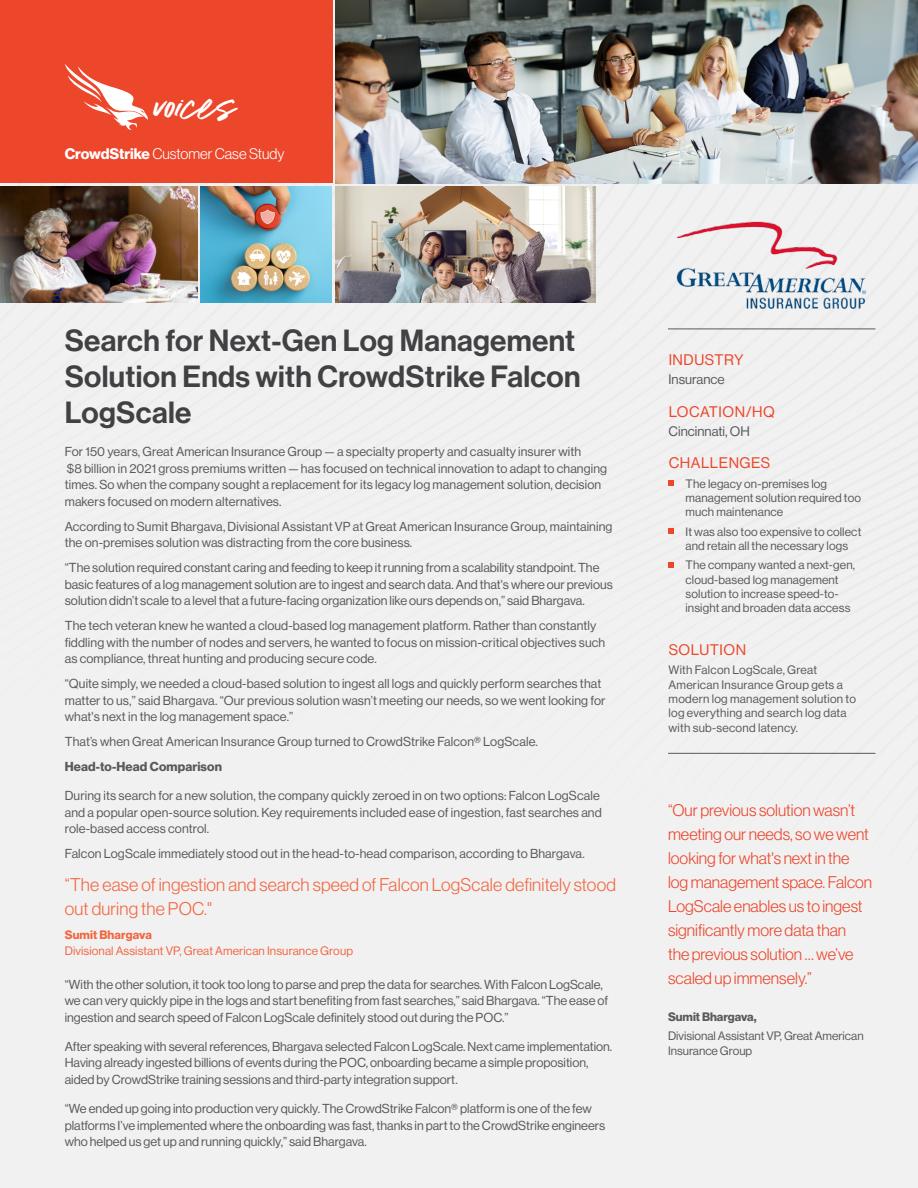
<style>
.page{position:relative;width:918px;height:1188px;background:#f1f1f2}
.page>*{position:absolute;margin:0;border:0;box-sizing:border-box;transform-origin:0 0}
.t1{font:33.45px "Addictive";color:#fff}
.Vasiko_keimeno{font:500 30px/36px "Haas Grot Disp 65";letter-spacing:.01em;color:#414042}
.Vasiko_keimeno-2{font:300 18px/24px "Haas Grot Disp 45";letter-spacing:.01em;color:#f26741}
.t2{font:300 16.5px/24px "Haas Grot Disp 45";color:#ec462b}
.Vasiko_keimeno-3{font:15px "Haas Grot Disp 55 Roman";letter-spacing:.035em;color:#ec462b}
.t3{font:300 15px "Haas Grot Disp 45";color:#fff}
.Vasiko_keimeno-4{font:13.5px "Haas Grot Disp 55 Roman";color:#58595b}
.Vasiko_keimeno-5{font:12.75px/16.5px "Haas Grot Disp 55 Roman";color:#58595b}
.Vasiko_keimeno-6{font:700 12.75px "Haas Grot Disp 75";letter-spacing:.01em;color:#58595b}
.Vasiko_keimeno-7{font:12px/14.4px "Haas Grot Disp 55 Roman";letter-spacing:.01em;color:#58595b}
.t4{font:12px "Haas Grot Disp 55 Roman";letter-spacing:.01em;color:#f26741}
.t5{font:700 12px "Haas Grot Disp 75";color:#58595b}
.t6{font:700 12px "Haas Grot Disp 75";letter-spacing:.01em;color:#f26741}
.s1{font-family:"Haas Grot Disp 75";font-weight:700}
</style>
<div class="page">
<img style="left:336px;top:0;width:582px;height:183px">
<hr style="left:668px;top:753px;width:208px;height:1px;background:#58595b">
<hr style="left:668px;top:329px;width:207px;height:1px;background:#58595b">
<svg style="left:669px;top:480px;width:5px;height:6px"></svg>
<svg style="left:669px;top:528px;width:5px;height:6px"></svg>
<svg style="left:669px;top:562px;width:5px;height:6px"></svg>
<img style="left:676px;top:221px;width:191px;height:88px">
<div style="left:0;top:0;width:332px;height:183px;background:#ec462b"></div>
<svg style="left:65px;top:64px;width:83px;height:66px"></svg>
<img style="left:0;top:186px;width:197px;height:116px">
<img style="left:336px;top:186px;width:259px;height:116px">
<img style="left:201px;top:186px;width:131px;height:116px">
<p class="t1" style="left:153px;top:88px;width:80px">voices</p>
<p class="t3" style="left:65px;top:146px;width:221px"><span class="s1">CrowdStrike</span> Customer Case Study</p>
<p class="Vasiko_keimeno" style="left:65px;top:323px;width:517px">Search for Next-Gen Log Management<br>Solution Ends with CrowdStrike Falcon<br>LogScale</p>
<p class="Vasiko_keimeno-5" style="left:65px;top:443px;width:544px">For 150 years, Great American Insurance Group — a specialty property and casualty insurer with<br>$8 billion in 2021 gross premiums written — has focused on technical innovation to adapt to changing times. So when the company sought a replacement for its legacy log management solution, decision makers focused on modern alternatives.</p>
<p class="Vasiko_keimeno-5" style="left:65px;top:518px;width:549px">According to Sumit Bhargava, Divisional Assistant VP at Great American Insurance Group, maintaining the on-premises solution was distracting from the core business.</p>
<p class="Vasiko_keimeno-5" style="left:65px;top:559px;width:550px">“The solution required constant caring and feeding to keep it running from a scalability standpoint. The basic features of a log management solution are to ingest and search data. And that's where our previous solution didn’t scale to a level that a future-facing organization like ours depends on,” said Bhargava.</p>
<p class="Vasiko_keimeno-5" style="left:65px;top:617px;width:542px">The tech veteran knew he wanted a cloud-based log management platform. Rather than constantly fiddling with the number of nodes and servers, he wanted to focus on mission-critical objectives such as compliance, threat hunting and producing secure code.</p>
<p class="Vasiko_keimeno-5" style="left:65px;top:675px;width:542px">“Quite simply, we needed a cloud-based solution to ingest all logs and quickly perform searches that matter to us,” said Bhargava. “Our previous solution wasn’t meeting our needs, so we went looking for what's next in the log management space.”</p>
<p class="Vasiko_keimeno-5" style="left:65px;top:733px;width:475px">That’s when Great American Insurance Group turned to CrowdStrike Falcon® LogScale.</p>
<p class="Vasiko_keimeno-6" style="left:65px;top:759px;width:159px">Head-to-Head Comparison</p>
<p class="Vasiko_keimeno-5" style="left:65px;top:788px;width:539px">During its search for a new solution, the company quickly zeroed in on two options: Falcon LogScale and a popular open-source solution. Key requirements included ease of ingestion, fast searches and role-based access control.</p>
<p class="Vasiko_keimeno-5" style="left:65px;top:846px;width:521px">Falcon LogScale immediately stood out in the head-to-head comparison, according to Bhargava.</p>
<p class="Vasiko_keimeno-2" style="left:65px;top:873px;width:553px">“The ease of ingestion and search speed of Falcon LogScale definitely stood out during the POC."</p>
<p class="t6" style="left:65px;top:928px;width:89px">Sumit Bhargava</p>
<p class="t4" style="left:65px;top:944px;width:290px">Divisional Assistant VP, Great American Insurance Group</p>
<p class="Vasiko_keimeno-5" style="left:65px;top:976px;width:545px">“With the other solution, it took too long to parse and prep the data for searches. With Falcon LogScale, we can very quickly pipe in the logs and start benefiting from fast searches,” said Bhargava. “The ease of ingestion and search speed of Falcon LogScale definitely stood out during the POC.”</p>
<p class="Vasiko_keimeno-5" style="left:65px;top:1038px;width:549px">After speaking with several references, Bhargava selected Falcon LogScale. Next came implementation.<br>Having already ingested billions of events during the POC, onboarding became a simple proposition, aided by CrowdStrike training sessions and third-party integration support.</p>
<p class="Vasiko_keimeno-5" style="left:65px;top:1101px;width:542px">“We ended up going into production very quickly. The CrowdStrike Falcon® platform is one of the few platforms I’ve implemented where the onboarding was fast, thanks in part to the CrowdStrike engineers who helped us get up and running quickly,” said Bhargava.</p>
<p class="Vasiko_keimeno-3" style="left:669px;top:351px;width:76px">INDUSTRY</p>
<p class="Vasiko_keimeno-4" style="left:669px;top:372px;width:58px">Insurance</p>
<p class="Vasiko_keimeno-3" style="left:669px;top:403px;width:108px">LOCATION/HQ</p>
<p class="Vasiko_keimeno-4" style="left:669px;top:424px;width:83px">Cincinnati, OH</p>
<p class="Vasiko_keimeno-3" style="left:669px;top:455px;width:103px">CHALLENGES</p>
<p class="Vasiko_keimeno-7" style="left:686px;top:476px;width:177px">The legacy on-premises log management solution required too much maintenance</p>
<p class="Vasiko_keimeno-7" style="left:686px;top:524px;width:177px">It was also too expensive to collect and retain all the necessary logs</p>
<p class="Vasiko_keimeno-7" style="left:686px;top:558px;width:171px">The company wanted a next-gen, cloud-based log management solution to increase speed-to&shy;insight and broaden data access</p>
<p class="Vasiko_keimeno-3" style="left:669px;top:642px;width:79px">SOLUTION</p>
<p class="Vasiko_keimeno-7" style="left:669px;top:663px;width:189px">With Falcon LogScale, Great<br>American Insurance Group gets a modern log management solution to log everything and search log data with sub-second latency.</p>
<p class="t2" style="left:668px;top:798px;width:206px">“Our previous solution wasn’t meeting our needs, so we went looking for what's next in the log management space. Falcon<br>LogScale enables us to ingest significantly more data than<br>the previous solution … we’ve scaled up immensely.”</p>
<p class="t5" style="left:668px;top:1010px;width:90px">Sumit Bhargava,</p>
<p class="Vasiko_keimeno-7" style="left:668px;top:1028px;width:197px;line-height:15px">Divisional Assistant VP, Great American<br>Insurance Group</p>
</div>
